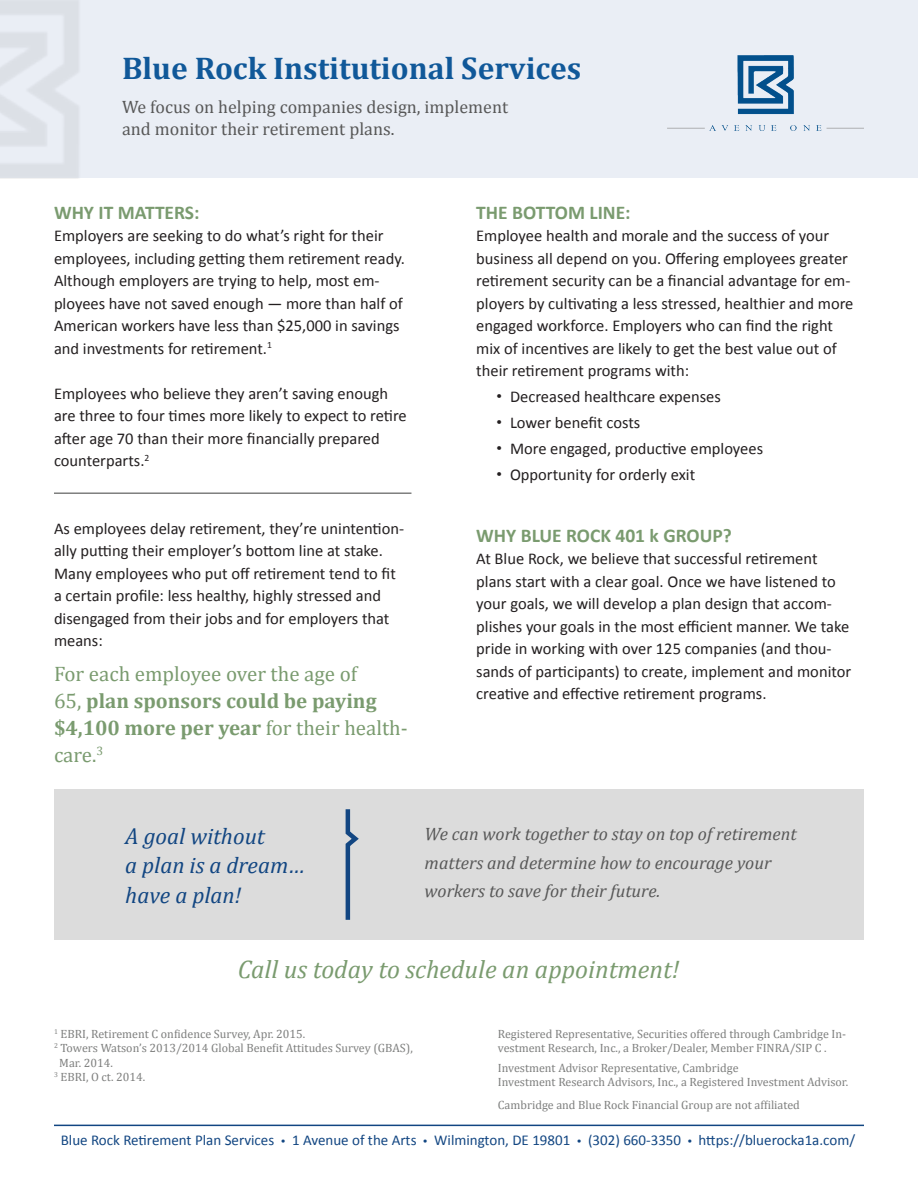
<style>
.page{position:relative;width:918px;height:1188px;background:#fff}
.page>*{position:absolute;margin:0;border:0;box-sizing:border-box;transform-origin:0 0}
.t1{font:700 31.5px "Cambria";color:#105899}
.t2{font:italic 25.5px "Cambria";color:#7a9b6f}
.t3{font:italic 22.95px/29.4px "Cambria";color:#124682}
.t4{font:21px/27px "Cambria";color:#7a9b6f}
.t5{font:700 19.5px "Calibri";color:#7a9b6f}
.t6{font:italic 18px/28.5px "Cambria";color:#585858}
.t7{font:18px/21.6px "Cambria";color:#585858}
.t8{font:16.5px/22.5px "Calibri";color:#231f20}
.t9{font:15px "Calibri";color:#124682}
.t10{font:12px/14.4px "Cambria";color:#7e7f7e}
.s1{font-weight:700}
.s2{font-family:"Adobe Caslon Pro"}
.s3{font-family:"Myriad Pro"}
</style>
<div class="page">
<hr style="left:54px;top:1125px;width:810px;height:1px;background:#124682">
<div style="left:0;top:0;width:918px;height:178px;background:#eaeef5"></div>
<img style="left:667px;top:55px;width:197px;height:76px">
<hr style="left:54px;top:492px;width:357px;height:2px;background:#7e7f7e">
<div style="left:54px;top:789px;width:810px;height:151px;background:#dcdcdc"></div>
<svg style="left:345px;top:809px;width:14px;height:111px"></svg>
<h1 class="t1" style="left:122px;top:46px;width:461px">Blue Rock Institutional Services</h1>
<p class="t7" style="left:122px;top:96px;width:388px">We focus on helping companies design, implement and monitor their retirement plans.</p>
<p class="t5" style="left:54px;top:200px;width:147px">WHY IT MATTERS:</p>
<p class="t8" style="left:54px;top:225px;width:352px">Employers are seeking to do what’s right for their employees, including getting them retirement ready.<br>Although employers are trying to help, most em&shy;ployees have not saved enough — more than half of American workers have less than $25,000 in savings and investments for retirement.<sup>1</sup></p>
<p class="t8" style="left:54px;top:382px;width:354px">Employees who believe they aren’t saving enough are three to four times more likely to expect to retire after age 70 than their more financially prepared counterparts.<sup>2</sup></p>
<p class="t8" style="left:54px;top:517px;width:352px">As employees delay retirement, they’re unintention&shy;ally putting their employer’s bottom line at stake.<br>Many employees who put off retirement tend to fit a certain profile: less healthy, highly stressed and disengaged from their jobs and for employers that means:</p>
<p class="t4" style="left:54px;top:660px;width:355px">For each employee over the age of<br>65, <span class="s1">plan sponsors could be paying $4,100 more per year</span> for their health&shy;care.<sup>3</sup></p>
<p class="t5" style="left:476px;top:200px;width:156px">THE BOTTOM LINE:</p>
<p class="t8" style="left:476px;top:225px;width:379px">Employee health and morale and the success of your business all depend on you. Offering employees greater retirement security can be a financial advantage for em&shy;ployers by cultivating a less stressed, healthier and more engaged workforce. Employers who can find the right mix of incentives are likely to get the best value out of their retirement programs with:</p>
<p class="t8" style="left:497px;top:386px;width:226px"><span class="s2">•</span> Decreased healthcare expenses</p>
<p class="t8" style="left:497px;top:412px;width:145px"><span class="s2">•</span> Lower benefit costs</p>
<p class="t8" style="left:497px;top:438px;width:268px"><span class="s2">•</span> More engaged, productive employees</p>
<p class="t8" style="left:497px;top:464px;width:200px"><span class="s2">•</span> Opportunity for orderly exit</p>
<p class="t5" style="left:476px;top:523px;width:257px">WHY BLUE ROCK 401 k GROUP?</p>
<p class="t8" style="left:476px;top:548px;width:377px">At Blue Rock, we believe that successful retirement plans start with a clear goal. Once we have listened to your goals, we will develop a plan design that accom&shy;plishes your goals in the most efficient manner. We take pride in working with over 125 companies (and thou&shy;sands of participants) to create, implement and monitor creative and effective retirement programs.</p>
<h3 class="t3" style="left:125px;top:820px;width:181px">A goal without<br>a plan is a dream… have a plan!</h3>
<p class="t6" style="left:425px;top:819px;width:373px">We can work together to stay on top of retirement matters and determine how to encourage your workers to save for their future.</p>
<h2 class="t2" style="left:238px;top:951px;width:443px">Call us today to schedule an appointment!</h2>
<p class="t10" style="left:54px;top:1026px;width:253px"><sup>1</sup> EBRI, Retirement C onfidence Survey, Apr. 2015.</p>
<p class="t10" style="left:54px;top:1041px;width:360px"><sup>2</sup> Towers Watson’s 2013/2014 Global Benefit Attitudes Survey (GBAS),</p>
<p class="t10" style="left:59px;top:1055px;width:55px">Mar. 2014.</p>
<p class="t10" style="left:54px;top:1070px;width:93px"><sup>3</sup> EBRI, O ct. 2014.</p>
<p class="t10" style="left:498px;top:1026px;width:350px">Registered Representative, Securities offered through Cambridge In&shy;vestment Research, Inc., a Broker/Dealer, Member FINRA/SIP C .</p>
<p class="t10" style="left:498px;top:1061px;width:352px">Investment Advisor Representative, Cambridge<br>Investment Research Advisors, Inc., a Registered Investment Advisor.</p>
<p class="t10" style="left:498px;top:1098px;width:304px">Cambridge and Blue Rock Financial Group are not affiliated</p>
<p class="t9" style="left:61px;top:1131px;width:796px">Blue Rock Retirement Plan Services <span class="s3">•</span> 1 Avenue of the Arts <span class="s3">•</span> Wilmington, DE 19801 <span class="s3">•</span> (302) 660-3350 <span class="s3">•</span> https://bluerocka1a.com/</p>
</div>
